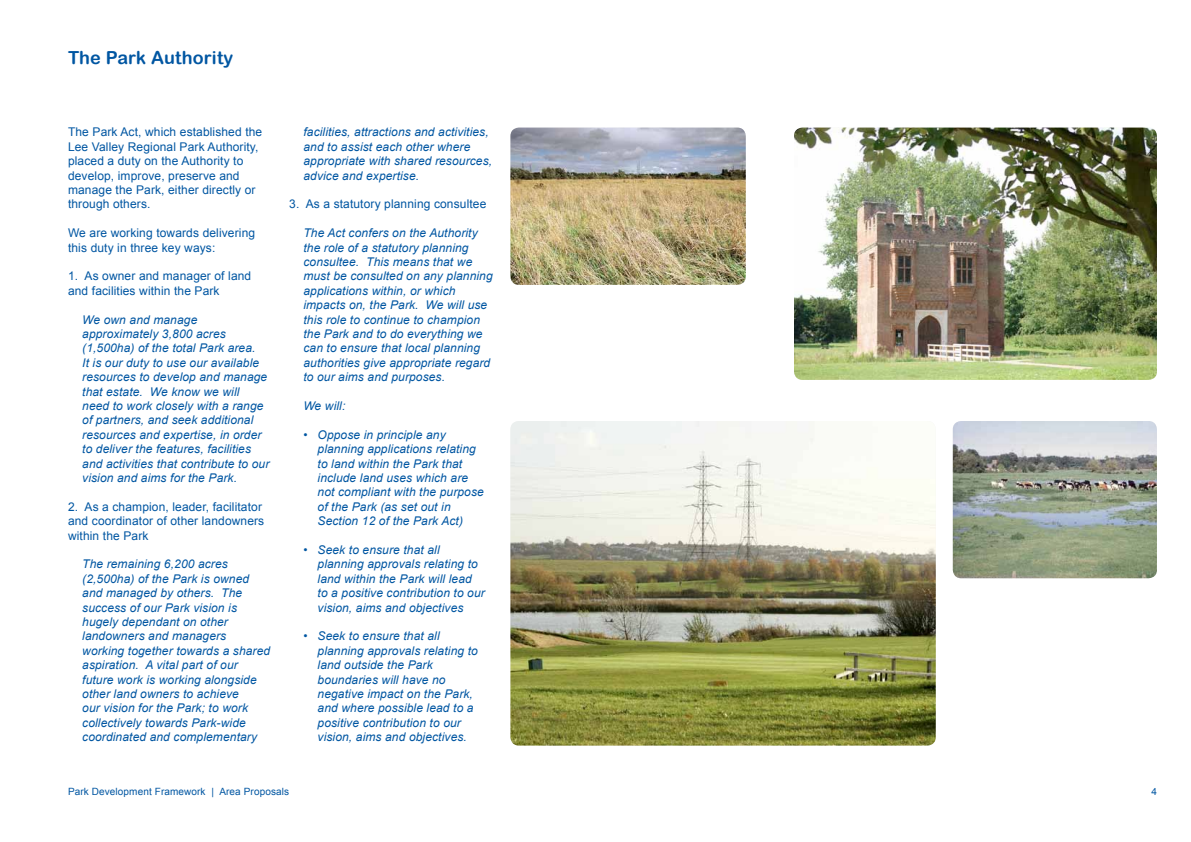
<style>
.page{position:relative;width:1191px;height:842px;background:#fff}
.page>*{position:absolute;margin:0;border:0;box-sizing:border-box;transform-origin:0 0}
.t1{font:18px "Arial Rounded MT Bold";letter-spacing:.01em;color:#0056a2}
.t2{font:italic 12px/14.4px "Arial";letter-spacing:.01em;color:#0056a2}
.t3{font:12px/14.4px "Arial";letter-spacing:.01em;color:#0056a2}
.t4{font:10px "Arial";letter-spacing:.01em;color:#0056a2}
</style>
<div class="page">
<img style="left:794px;top:128px;width:363px;height:252px">
<img style="left:510px;top:421px;width:425px;height:325px">
<img style="left:952px;top:421px;width:205px;height:157px">
<img style="left:510px;top:128px;width:236px;height:157px">
<p class="t1" style="left:68px;top:47px;width:167px">The Park Authority</p>
<p class="t3" style="left:68px;top:125px;width:196px">The Park Act, which established the<br>Lee Valley Regional Park Authority, placed a duty on the Authority to develop, improve, preserve and manage the Park, either directly or through others.</p>
<p class="t3" style="left:68px;top:226px;width:189px">We are working towards delivering this duty in three key ways:</p>
<p class="t3" style="left:68px;top:269px;width:185px">1. As owner and manager of land and facilities within the Park</p>
<p class="t2" style="left:82px;top:312px;width:189px">We own and manage approximately 3,800 acres (1,500ha) of the total Park area.<br>It is our duty to use our available resources to develop and manage that estate. We know we will need to work closely with a range of partners, and seek additional resources and expertise, in order to deliver the features, facilities and activities that contribute to our vision and aims for the Park.</p>
<p class="t3" style="left:68px;top:499px;width:198px">2. As a champion, leader, facilitator and coordinator of other landowners within the Park</p>
<p class="t2" style="left:82px;top:557px;width:189px">The remaining 6,200 acres (2,500ha) of the Park is owned and managed by others. The success of our Park vision is hugely dependant on other landowners and managers working together towards a shared aspiration. A vital part of our future work is working alongside other land owners to achieve<br>our vision for the Park; to work collectively towards Park-wide coordinated and complementary</p>
<p class="t2" style="left:303px;top:125px;width:190px">facilities, attractions and activities, and to assist each other where appropriate with shared resources, advice and expertise.</p>
<p class="t3" style="left:289px;top:197px;width:199px">3. As a statutory planning consultee</p>
<p class="t2" style="left:303px;top:226px;width:191px">The Act confers on the Authority the role of a statutory planning consultee. This means that we must be consulted on any planning applications within, or which impacts on, the Park. We will use this role to continue to champion the Park and to do everything we can to ensure that local planning authorities give appropriate regard to our aims and purposes.</p>
<p class="t2" style="left:303px;top:399px;width:43px">We will:</p>
<p class="t2" style="left:317px;top:427px;width:168px;text-indent:-14px">• Oppose in principle any planning applications relating to land within the Park that include land uses which are not compliant with the purpose of the Park (as set out in<br>Section 12 of the Park Act)</p>
<p class="t2" style="left:317px;top:543px;width:169px;text-indent:-14px">• Seek to ensure that all planning approvals relating to land within the Park will lead to a positive contribution to our vision, aims and objectives</p>
<p class="t2" style="left:317px;top:629px;width:162px;text-indent:-14px">• Seek to ensure that all planning approvals relating to land outside the Park boundaries will have no negative impact on the Park, and where possible lead to a positive contribution to our vision, aims and objectives.</p>
<p class="t4" style="left:68px;top:785px;width:222px">Park Development Framework | Area Proposals</p>
<p class="t4" style="left:1151px;top:785px;width:7px">4</p>
</div>
